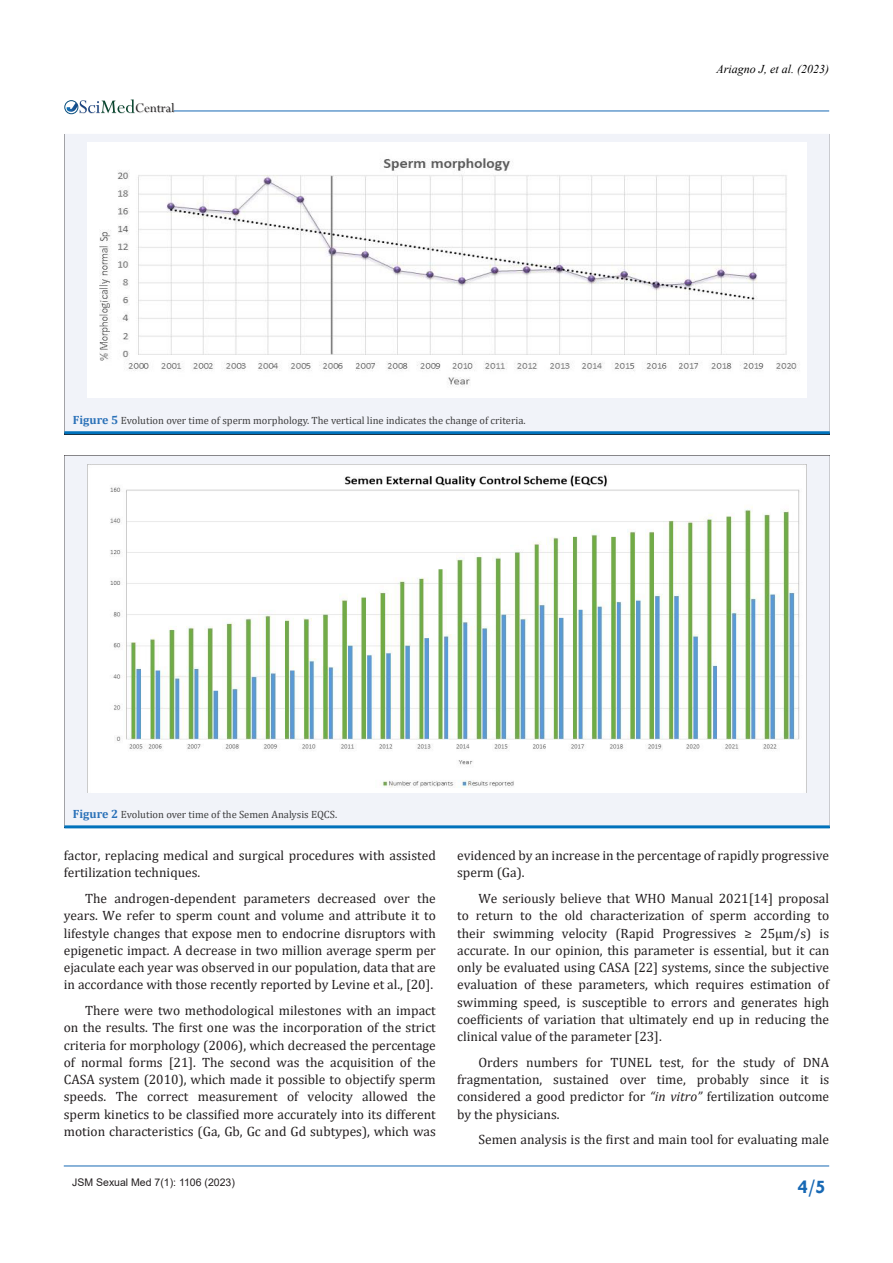
<style>
.page{position:relative;width:893px;height:1263px;background:#fff}
.page>*{position:absolute;margin:0;border:0;box-sizing:border-box;transform-origin:0 0}
.t1{font:700 19.5px "Tw Cen";color:#1768b4}
.t2{font:14.55px "Perpetua";color:#211e1e}
.t3{font:13.5px/17.2px "Cambria";color:#231f20;text-align:justify}
.t4{font:italic 12px "Times New Roman";color:#000}
.t5{font:10.5px "Cambria";color:#3e3e3f}
.t6{font:10.5px "Arial";color:#231f20}
.s1{font-weight:700;font-size:12px;color:#2a71b8}
.s2{font-style:italic}
</style>
<div class="page">
<hr style="left:64px;top:1166px;width:765px;height:1px;background:#1768b4">
<hr style="left:174px;top:111px;width:655px;height:1px;background:#1768b4">
<img style="left:79px;top:103px;width:96px;height:11px">
<div style="left:64px;top:100px;width:14px;height:14px;border:1px solid #074d7c;border-radius:50%"></div>
<svg style="left:66px;top:99px;width:69px;height:14px"></svg>
<div style="left:64px;top:134px;width:766px;height:297px;background:#f1f3f9"></div>
<hr style="left:64px;top:431px;width:766px;height:3px;background:#0072bc">
<img style="left:88px;top:142px;width:719px;height:256px">
<div style="left:64px;top:455px;width:766px;height:370px;background:#f1f3f9"></div>
<hr style="left:64px;top:825px;width:766px;height:3px;background:#0072bc">
<img style="left:88px;top:464px;width:719px;height:328px">
<p class="t2" style="left:135px;top:99px;width:41px">Central</p>
<p class="t5" style="left:73px;top:414px;width:454px"><span class="s1">Figure 5</span> Evolution over time of sperm morphology. The vertical line indicates the change of criteria.</p>
<p class="t4" style="left:716px;top:61px;width:114px">Ariagno J, et al. (2023)</p>
<p class="t5" style="left:73px;top:809px;width:266px"><span class="s1">Figure 2</span> Evolution over time of the Semen Analysis EQCS.</p>
<p class="t3" style="left:64px;top:847px;width:374px">factor, replacing medical and surgical procedures with assisted fertilization techniques.</p>
<p class="t3" style="left:64px;top:890px;width:374px;text-indent:21px">The androgen-dependent parameters decreased over the years. We refer to sperm count and volume and attribute it to lifestyle changes that expose men to endocrine disruptors with epigenetic impact. A decrease in two million average sperm per ejaculate each year was observed in our population, data that are in accordance with those recently reported by Levine et al., [20].</p>
<p class="t3" style="left:64px;top:1002px;width:374px;text-indent:21px">There were two methodological milestones with an impact on the results. The first one was the incorporation of the strict criteria for morphology (2006), which decreased the percentage of normal forms [21]. The second was the acquisition of the CASA system (2010), which made it possible to objectify sperm speeds. The correct measurement of velocity allowed the sperm kinetics to be classified more accurately into its different motion characteristics (Ga, Gb, Gc and Gd subtypes), which was</p>
<p class="t3" style="left:457px;top:847px;width:374px">evidenced by an increase in the percentage of rapidly progressive sperm (Ga).</p>
<p class="t3" style="left:457px;top:890px;width:374px;text-indent:21px">We seriously believe that WHO Manual 2021[14] proposal to return to the old characterization of sperm according to their swimming velocity (Rapid Progressives ≥ 25μm/s) is accurate. In our opinion, this parameter is essential, but it can only be evaluated using CASA [22] systems, since the subjective evaluation of these parameters, which requires estimation of swimming speed, is susceptible to errors and generates high coefficients of variation that ultimately end up in reducing the clinical value of the parameter [23].</p>
<p class="t3" style="left:457px;top:1054px;width:374px;text-indent:21px">Orders numbers for TUNEL test, for the study of DNA fragmentation, sustained over time, probably since it is considered a good predictor for <span class="s2">“in vitro”</span> fertilization outcome by the physicians.</p>
<p class="t3" style="left:478px;top:1131px;width:352px">Semen analysis is the first and main tool for evaluating male</p>
<p class="t6" style="left:72px;top:1175px;width:164px">JSM Sexual Med 7(1): 1106 (2023)</p>
<h1 class="t1" style="left:798px;top:1175px;width:29px">4/5</h1>
</div>
